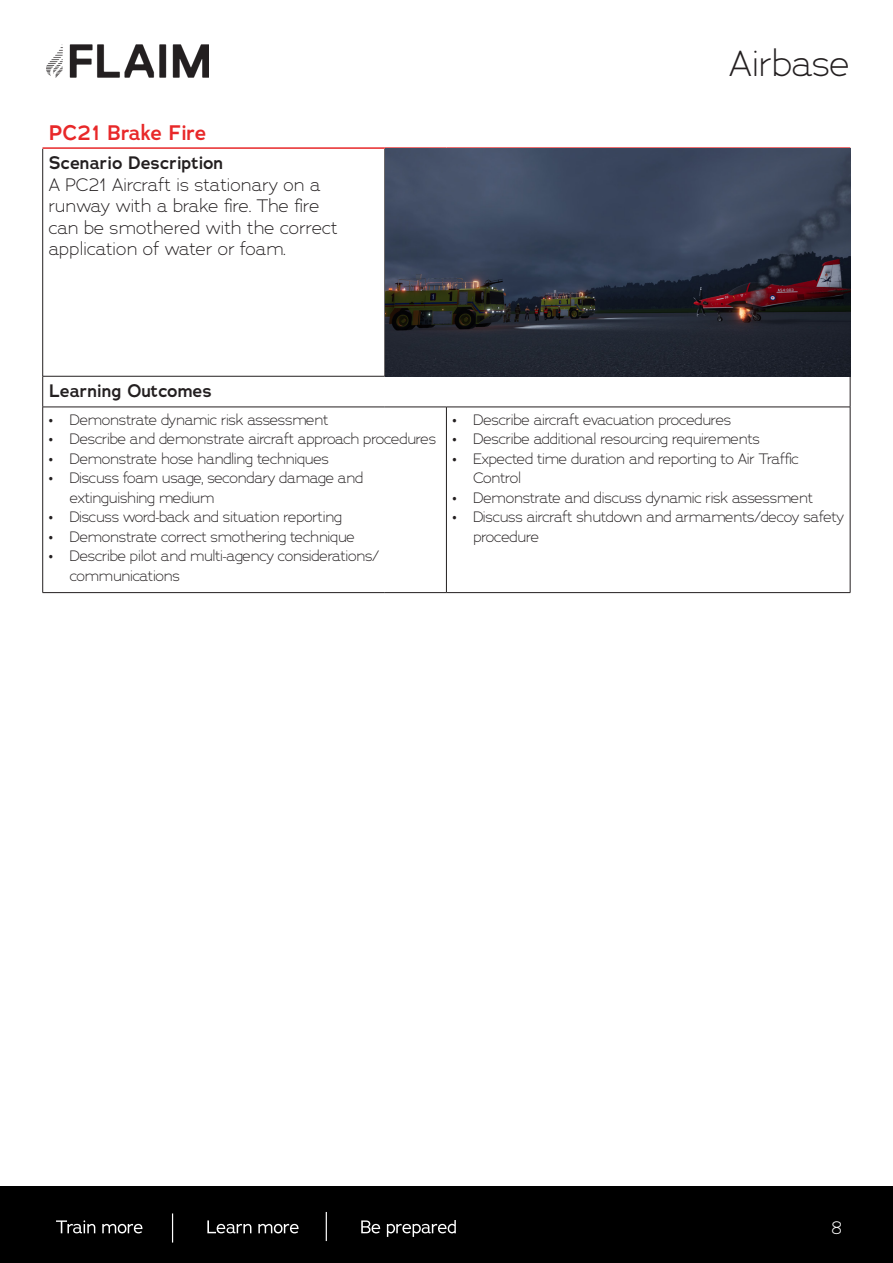
<style>
.page{position:relative;width:893px;height:1263px;background:#fff}
.page>*{position:absolute;margin:0;border:0;box-sizing:border-box;transform-origin:0 0}
.t1{font:300 36px "Adrianna";color:#231f20}
.t2{font:600 21px "Adrianna";color:#e82829}
.t3{font:300 18px/21.6px "Adrianna";color:#231f20}
.t4{font:600 18px "Adrianna";color:#231f20}
.t5{font:300 18px "Adrianna";color:#fff}
.t6{font:300 15px/19.5px "Adrianna";letter-spacing:-.025em;color:#231f20}
</style>
<div class="page">
<img style="left:47px;top:44px;width:161px;height:33px">
<hr style="left:43px;top:147px;width:342px;height:2px;background:#e82829">
<hr style="left:385px;top:147px;width:61px;height:2px;background:#e82829">
<hr style="left:446px;top:147px;width:404px;height:2px;background:#e82829">
<hr style="left:42px;top:149px;width:1px;height:227px;background:#231f20">
<hr style="left:850px;top:149px;width:1px;height:227px;background:#231f20">
<hr style="left:43px;top:376px;width:342px;height:1px;background:#231f20">
<hr style="left:42px;top:376px;width:1px;height:31px;background:#231f20">
<hr style="left:385px;top:376px;width:61px;height:1px;background:#231f20">
<hr style="left:446px;top:376px;width:404px;height:1px;background:#231f20">
<hr style="left:850px;top:376px;width:1px;height:31px;background:#231f20">
<hr style="left:43px;top:407px;width:342px;height:1px;background:#231f20">
<hr style="left:42px;top:407px;width:1px;height:185px;background:#231f20">
<hr style="left:385px;top:407px;width:61px;height:1px;background:#231f20">
<hr style="left:446px;top:407px;width:404px;height:1px;background:#231f20">
<hr style="left:446px;top:407px;width:1px;height:185px;background:#231f20">
<hr style="left:850px;top:407px;width:1px;height:185px;background:#231f20">
<hr style="left:43px;top:592px;width:342px;height:1px;background:#231f20">
<hr style="left:385px;top:592px;width:61px;height:1px;background:#231f20">
<hr style="left:446px;top:592px;width:404px;height:1px;background:#231f20">
<img style="left:385px;top:149px;width:465px;height:227px">
<div style="left:0;top:1186px;width:893px;height:77px;background:#000"></div>
<svg style="left:207px;top:1220px;width:44px;height:13px"></svg>
<svg style="left:258px;top:1224px;width:41px;height:9px"></svg>
<svg style="left:361px;top:1220px;width:19px;height:13px"></svg>
<svg style="left:387px;top:1220px;width:69px;height:17px"></svg>
<svg style="left:56px;top:1220px;width:39px;height:13px"></svg>
<svg style="left:102px;top:1224px;width:40px;height:9px"></svg>
<svg style="left:172px;top:1213px;width:1px;height:29px"></svg>
<svg style="left:326px;top:1212px;width:1px;height:29px"></svg>
<p class="t2" style="left:49px;top:119px;width:159px">PC21 Brake Fire</p>
<p class="t4" style="left:49px;top:151px;width:176px">Scenario Description</p>
<p class="t3" style="left:49px;top:173px;width:291px">A PC21 Aircraft is stationary on a runway with a brake fire. The fire can be smothered with the correct application of water or foam.</p>
<p class="t1" style="left:729px;top:41px;width:123px">Airbase</p>
<p class="t4" style="left:49px;top:379px;width:165px">Learning Outcomes</p>
<p class="t6" style="left:49px;top:410px;width:281px">• Demonstrate dynamic risk assessment</p>
<p class="t6" style="left:49px;top:429px;width:389px">• Describe and demonstrate aircraft approach procedures</p>
<p class="t6" style="left:49px;top:449px;width:282px">• Demonstrate hose handling techniques</p>
<p class="t6" style="left:70px;top:468px;width:295px;text-indent:-21px">• Discuss foam usage, secondary damage and extinguishing medium</p>
<p class="t6" style="left:49px;top:507px;width:295px">• Discuss word-back and situation reporting</p>
<p class="t6" style="left:49px;top:527px;width:308px">• Demonstrate correct smothering technique</p>
<p class="t6" style="left:70px;top:546px;width:311px;text-indent:-21px">• Describe pilot and multi-agency considerations/ communications</p>
<p class="t6" style="left:452px;top:410px;width:280px">• Describe aircraft evacuation procedures</p>
<p class="t6" style="left:452px;top:429px;width:309px">• Describe additional resourcing requirements</p>
<p class="t6" style="left:473px;top:449px;width:327px;text-indent:-21px">• Expected time duration and reporting to Air Traffic<br>Control</p>
<p class="t6" style="left:452px;top:488px;width:362px">• Demonstrate and discuss dynamic risk assessment</p>
<p class="t6" style="left:473px;top:507px;width:372px;text-indent:-21px">• Discuss aircraft shutdown and armaments/decoy safety procedure</p>
<p class="t5" style="left:832px;top:1216px;width:12px">8</p>
</div>
